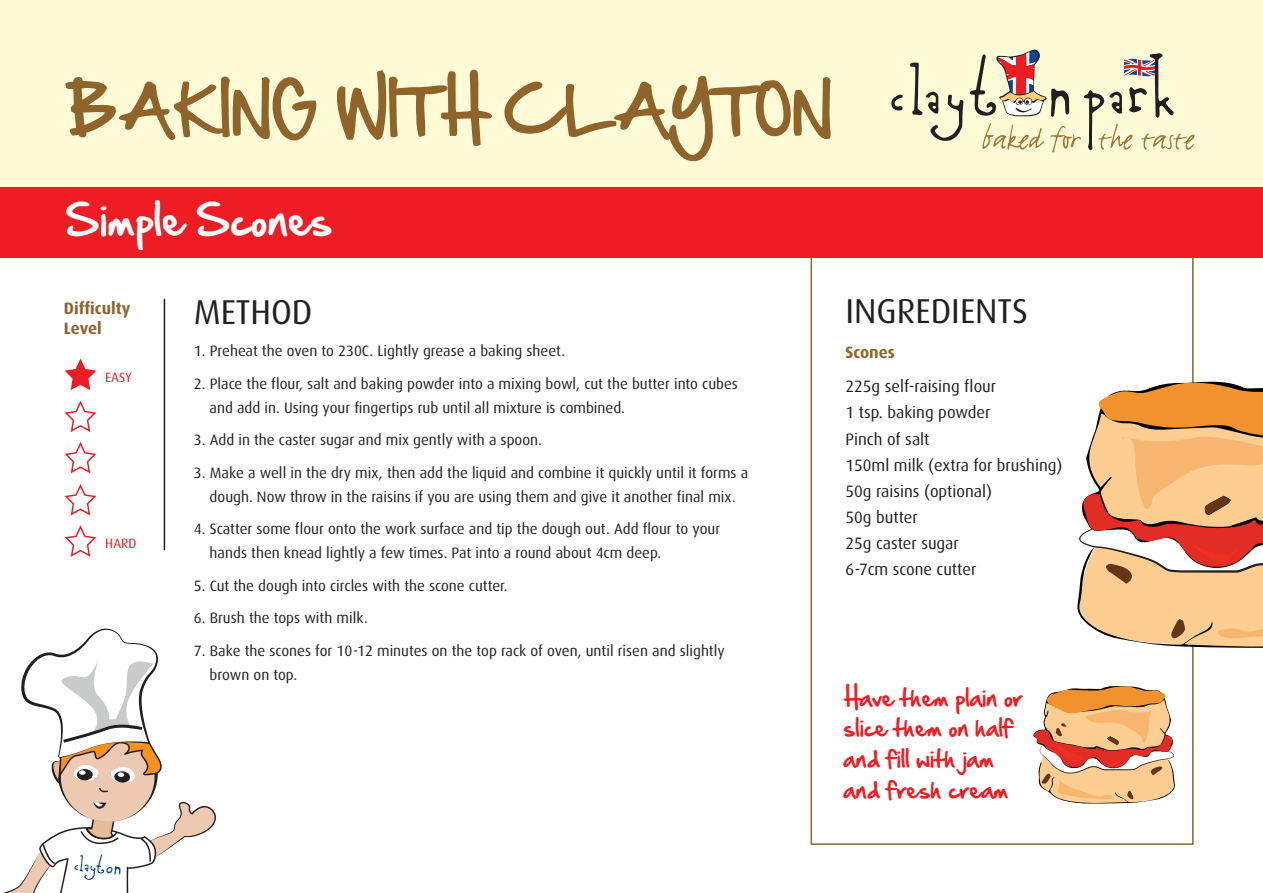
<style>
.page{position:relative;width:1263px;height:893px;background:#fff}
.page>*{position:absolute;margin:0;border:0;box-sizing:border-box;transform-origin:0 0}
.t1{font:58.2px "Hand Of Sean";color:#8f632a}
.t2{font:38.4px "Hand Of Sean";color:#fff}
.t3{font:34.5px "Dax";color:#231f20}
.t4{font:20.85px/30.6px "Hand Of Sean";color:#ee1d23}
.t5{font:16.5px/26.1px "Dax";color:#231f20}
.t6{font:700 16.5px "Dax";color:#8f632a}
.t7{font:15px/24px "Dax";color:#231f20}
.t8{font:13.5px "Dax";color:#ee1d23}
</style>
<div class="page">
<div style="left:0;top:19px;width:1263px;height:239px;background:#ee1d23"></div>
<div style="left:0;top:0;width:1263px;height:187px;background:#fffbd6"></div>
<svg style="left:4px;top:628px;width:212px;height:265px"></svg>
<svg style="left:1033px;top:686px;width:142px;height:118px"></svg>
<svg style="left:891px;top:94px;width:12px;height:17px"></svg>
<svg style="left:910px;top:63px;width:53px;height:78px"></svg>
<svg style="left:970px;top:50px;width:224px;height:102px"></svg>
<svg style="left:65px;top:359px;width:31px;height:31px"></svg>
<svg style="left:65px;top:400px;width:31px;height:32px"></svg>
<svg style="left:65px;top:442px;width:31px;height:31px"></svg>
<svg style="left:65px;top:484px;width:31px;height:32px"></svg>
<svg style="left:65px;top:525px;width:31px;height:32px"></svg>
<hr style="left:164px;top:299px;width:1px;height:251px;background:#231f20">
<svg style="left:1077px;top:379px;width:186px;height:272px"></svg>
<p class="t1" style="left:67px;top:58px;width:766px">Baking With Clayton</p>
<p class="t2" style="left:66px;top:186px;width:269px">Simple Scones</p>
<p class="t6" style="left:64px;top:301px;width:68px">Difficulty</p>
<p class="t6" style="left:64px;top:320px;width:39px">Level</p>
<p class="t8" style="left:105px;top:371px;width:28px">EASY</p>
<p class="t8" style="left:105px;top:538px;width:33px">HARD</p>
<p class="t3" style="left:194px;top:297px;width:120px">METHOD</p>
<p class="t7" style="left:194px;top:340px;width:373px">1. Preheat the oven to 230C. Lightly grease a baking sheet.</p>
<p class="t7" style="left:210px;top:373px;width:530px;text-indent:-16px">2. Place the flour, salt and baking powder into a mixing bowl, cut the butter into cubes and add in. Using your fingertips rub until all mixture is combined.</p>
<p class="t7" style="left:194px;top:429px;width:350px">3. Add in the caster sugar and mix gently with a spoon.</p>
<p class="t7" style="left:194px;top:462px;width:556px;text-align:center">3. Make a well in the dry mix, then add the liquid and combine it quickly until it forms a dough. Now throw in the raisins if you are using them and give it another final mix.</p>
<p class="t7" style="left:210px;top:518px;width:512px;text-indent:-16px">4. Scatter some flour onto the work surface and tip the dough out. Add flour to your hands then knead lightly a few times. Pat into a round about 4cm deep.</p>
<p class="t7" style="left:194px;top:575px;width:315px">5. Cut the dough into circles with the scone cutter.</p>
<p class="t7" style="left:194px;top:607px;width:175px">6. Brush the tops with milk.</p>
<p class="t7" style="left:210px;top:640px;width:517px;text-indent:-16px">7. Bake the scones for 10-12 minutes on the top rack of oven, until risen and slightly brown on top.</p>
<p class="t3" style="left:845px;top:296px;width:184px">INGREDIENTS</p>
<p class="t6" style="left:845px;top:344px;width:51px">Scones</p>
<p class="t5" style="left:845px;top:375px;width:219px">225g self-raising flour<br>1 tsp. baking powder<br>Pinch of salt<br>150ml milk (extra for brushing)<br>50g raisins (optional)<br>50g butter<br>25g caster sugar<br>6-7cm scone cutter</p>
<p class="t4" style="left:843px;top:682px;width:180px">have them plain or slice them on half and fill with jam and fresh cream</p>
</div>
